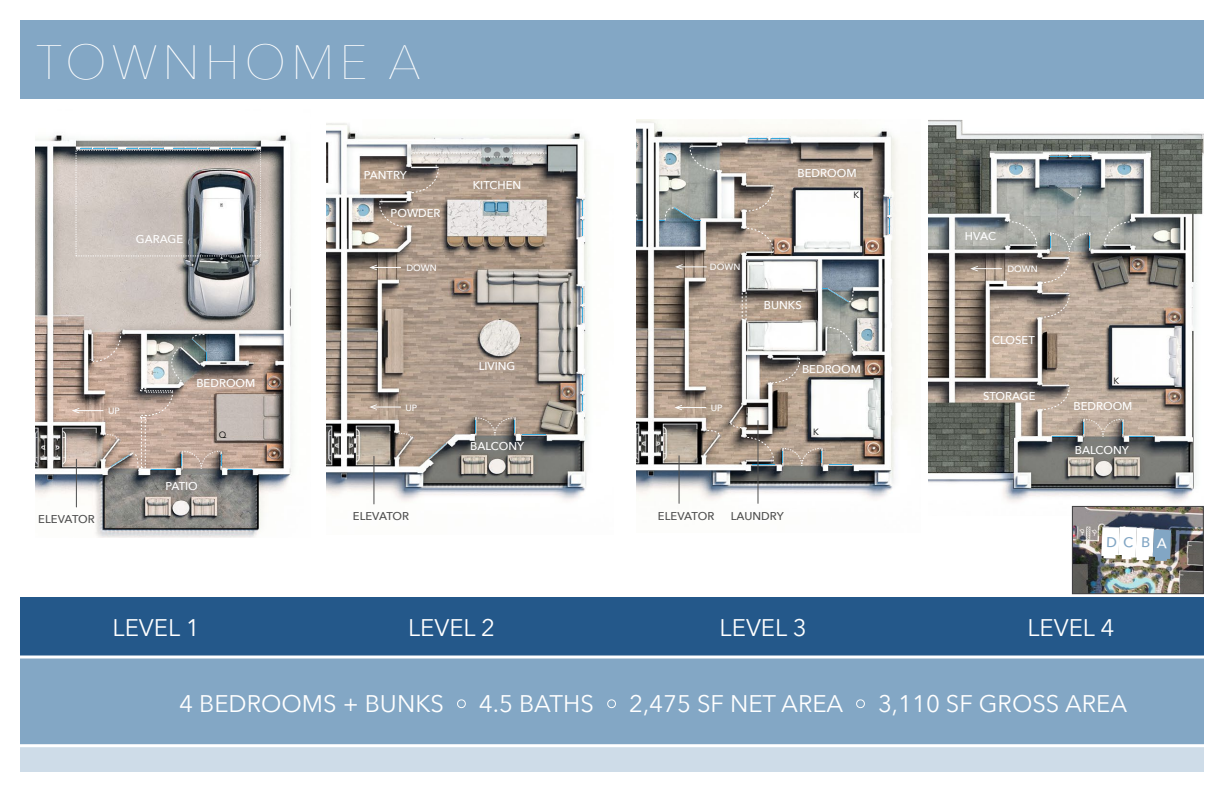
<style>
.page{position:relative;width:1224px;height:792px;background:#fff}
.page>*{position:absolute;margin:0;border:0;box-sizing:border-box;transform-origin:0 0}
.t1{font:200 48px "Avenir Next";letter-spacing:.1em;color:#fff}
.t2{font:24px "Avenir Next";color:#fff}
.t3{font:500 14.1px "Avenir Next";color:#82a6c4}
.t4{font:500 11.3px "Avenir Next";color:#fff}
.t5{font:500 11.3px "Avenir Next";color:#4e4e4e}
.t6{font:500 9.1px "Avenir Next";color:#fff}
.t7{font:9.1px "Avenir Next";color:#010101}
.s1{color:#fff}
.s2{font-size:22px}
</style>
<div class="page">
<div style="left:1px;top:657px;width:1223px;height:89px;background:#83a7c5"></div>
<div style="left:0;top:746px;width:1224px;height:30px;background:#cedce8"></div>
<div style="left:13px;top:598px;width:1198px;height:59px;background:#24588a"></div>
<div style="left:13px;top:0;width:1198px;height:99px;background:#83a7c5"></div>
<hr style="left:0;top:656px;width:1224px;height:2px;background:#fff">
<hr style="left:0;top:744px;width:1224px;height:3px;background:#fff">
<img style="left:327px;top:123px;width:262px;height:382px">
<svg style="left:369px;top:265px;width:32px;height:5px"></svg>
<svg style="left:369px;top:404px;width:32px;height:6px"></svg>
<svg style="left:409px;top:169px;width:30px;height:25px"></svg>
<svg style="left:380px;top:203px;width:29px;height:25px"></svg>
<svg style="left:522px;top:434px;width:23px;height:1px"></svg>
<svg style="left:429px;top:443px;width:17px;height:15px"></svg>
<svg style="left:475px;top:418px;width:40px;height:17px"></svg>
<svg style="left:582px;top:375px;width:1px;height:35px"></svg>
<svg style="left:582px;top:288px;width:1px;height:35px"></svg>
<svg style="left:582px;top:200px;width:1px;height:35px"></svg>
<svg style="left:398px;top:433px;width:13px;height:5px"></svg>
<img style="left:405px;top:144px;width:143px;height:20px">
<svg style="left:411px;top:145px;width:136px;height:12px;background:#b5b9bb"></svg>
<hr style="left:374px;top:456px;width:1px;height:48px;background:#4e4e4e">
<img style="left:636px;top:120px;width:263px;height:384px">
<svg style="left:744px;top:228px;width:30px;height:24px"></svg>
<svg style="left:690px;top:147px;width:28px;height:24px"></svg>
<svg style="left:746px;top:188px;width:28px;height:24px"></svg>
<svg style="left:772px;top:359px;width:29px;height:24px"></svg>
<svg style="left:827px;top:327px;width:27px;height:26px"></svg>
<svg style="left:731px;top:423px;width:11px;height:5px"></svg>
<svg style="left:706px;top:430px;width:13px;height:5px"></svg>
<hr style="left:677px;top:266px;width:30px;height:1px;background:#fff">
<svg style="left:675px;top:264px;width:8px;height:6px"></svg>
<svg style="left:674px;top:405px;width:32px;height:5px"></svg>
<svg style="left:830px;top:465px;width:22px;height:1px"></svg>
<svg style="left:744px;top:437px;width:31px;height:29px"></svg>
<svg style="left:782px;top:448px;width:41px;height:18px"></svg>
<svg style="left:750px;top:138px;width:39px;height:1px"></svg>
<svg style="left:889px;top:199px;width:1px;height:35px"></svg>
<svg style="left:822px;top:289px;width:31px;height:13px"></svg>
<svg style="left:636px;top:208px;width:7px;height:13px"></svg>
<svg style="left:659px;top:207px;width:42px;height:14px"></svg>
<hr style="left:758px;top:421px;width:1px;height:82px;background:#4e4e4e">
<hr style="left:679px;top:456px;width:1px;height:47px;background:#4e4e4e">
<img style="left:929px;top:120px;width:274px;height:396px">
<svg style="left:1075px;top:187px;width:6px;height:12px"></svg>
<svg style="left:1041px;top:387px;width:29px;height:23px"></svg>
<svg style="left:1041px;top:295px;width:29px;height:23px"></svg>
<svg style="left:1041px;top:259px;width:29px;height:24px"></svg>
<svg style="left:1104px;top:222px;width:28px;height:25px"></svg>
<svg style="left:1009px;top:222px;width:29px;height:25px"></svg>
<svg style="left:970px;top:266px;width:32px;height:5px"></svg>
<svg style="left:1053px;top:436px;width:23px;height:1px"></svg>
<svg style="left:1130px;top:436px;width:23px;height:1px"></svg>
<svg style="left:1083px;top:419px;width:40px;height:18px"></svg>
<svg style="left:1050px;top:156px;width:17px;height:1px"></svg>
<svg style="left:1073px;top:156px;width:17px;height:1px"></svg>
<svg style="left:1050px;top:233px;width:40px;height:19px"></svg>
<img style="left:35px;top:135px;width:258px;height:403px">
<svg style="left:140px;top:388px;width:33px;height:30px"></svg>
<div style="left:141px;top:417px;width:4px;height:51px;border:1px dashed #fff"></div>
<svg style="left:72px;top:408px;width:31px;height:5px"></svg>
<svg style="left:151px;top:469px;width:23px;height:1px"></svg>
<svg style="left:228px;top:469px;width:24px;height:1px"></svg>
<svg style="left:182px;top:451px;width:40px;height:18px"></svg>
<svg style="left:81px;top:148px;width:36px;height:1px"></svg>
<svg style="left:127px;top:148px;width:37px;height:1px"></svg>
<svg style="left:173px;top:148px;width:37px;height:1px"></svg>
<svg style="left:219px;top:148px;width:37px;height:1px"></svg>
<div style="left:76px;top:150px;width:185px;height:106px;border:1px dashed #fff"></div>
<svg style="left:93px;top:333px;width:29px;height:29px"></svg>
<svg style="left:106px;top:435px;width:11px;height:4px"></svg>
<svg style="left:169px;top:347px;width:13px;height:34px"></svg>
<svg style="left:111px;top:454px;width:27px;height:14px"></svg>
<svg style="left:192px;top:334px;width:15px;height:27px"></svg>
<hr style="left:76px;top:459px;width:1px;height:48px;background:#4e4e4e">
<img style="left:1074px;top:508px;width:128px;height:84px">
<svg style="left:1101px;top:527px;width:70px;height:34px"></svg>
<div style="left:1072px;top:506px;width:132px;height:88px;border:1px solid #414042"></div>
<div style="left:0;top:0;width:1224px;height:792px;border:20px solid #fff"></div>
<h1 class="t1" style="left:36px;top:31px;width:386px">TOWNHOME A</h1>
<p class="t4" style="left:364px;top:168px;width:45px">PANTRY</p>
<p class="t4" style="left:391px;top:205px;width:51px">POWDER</p>
<p class="t4" style="left:473px;top:178px;width:50px">KITCHEN</p>
<p class="t4" style="left:797px;top:165px;width:61px">BEDROOM</p>
<p class="t7" style="left:853px;top:189px;width:7px">K</p>
<p class="t4" style="left:136px;top:232px;width:49px">GARAGE</p>
<p class="t4" style="left:965px;top:229px;width:33px">HVAC</p>
<p class="t6" style="left:406px;top:262px;width:32px">DOWN</p>
<p class="t6" style="left:710px;top:261px;width:32px">DOWN</p>
<p class="t6" style="left:1007px;top:263px;width:32px">DOWN</p>
<p class="t4" style="left:764px;top:298px;width:39px">BUNKS</p>
<p class="t4" style="left:992px;top:333px;width:44px">CLOSET</p>
<p class="t4" style="left:479px;top:359px;width:38px">LIVING</p>
<p class="t4" style="left:802px;top:362px;width:61px">BEDROOM</p>
<p class="t4" style="left:196px;top:376px;width:61px">BEDROOM</p>
<p class="t7" style="left:1113px;top:374px;width:7px">K</p>
<p class="t6" style="left:108px;top:405px;width:13px">UP</p>
<p class="t7" style="left:219px;top:429px;width:9px">Q</p>
<p class="t6" style="left:406px;top:402px;width:13px">UP</p>
<p class="t4" style="left:470px;top:439px;width:56px">BALCONY</p>
<p class="t6" style="left:711px;top:402px;width:13px">UP</p>
<p class="t7" style="left:813px;top:426px;width:7px">K</p>
<p class="t4" style="left:983px;top:389px;width:54px">STORAGE</p>
<p class="t4" style="left:1073px;top:399px;width:61px">BEDROOM</p>
<p class="t4" style="left:1075px;top:442px;width:56px">BALCONY</p>
<p class="t4" style="left:165px;top:478px;width:34px">PATIO</p>
<p class="t5" style="left:38px;top:512px;width:58px">ELEVATOR</p>
<p class="t5" style="left:353px;top:509px;width:58px">ELEVATOR</p>
<p class="t5" style="left:658px;top:509px;width:58px">ELEVATOR</p>
<p class="t5" style="left:731px;top:509px;width:55px">LAUNDRY</p>
<p class="t3" style="left:1107px;top:532px;width:62px;rotate:2deg">DCB<span class="s1">A</span></p>
<h2 class="t2" style="left:112px;top:612px;width:89px">LEVEL 1</h2>
<h2 class="t2" style="left:408px;top:612px;width:89px">LEVEL 2</h2>
<h2 class="t2" style="left:720px;top:612px;width:89px">LEVEL 3</h2>
<h2 class="t2" style="left:1027px;top:612px;width:89px">LEVEL 4</h2>
<h2 class="t2" style="left:179px;top:688px;width:950px">4 BEDROOMS + BUNKS <span class="s2">•</span> 4.5 BATHS <span class="s2">•</span> 2,475 SF NET AREA <span class="s2">•</span> 3,110 SF GROSS AREA</h2>
</div>
